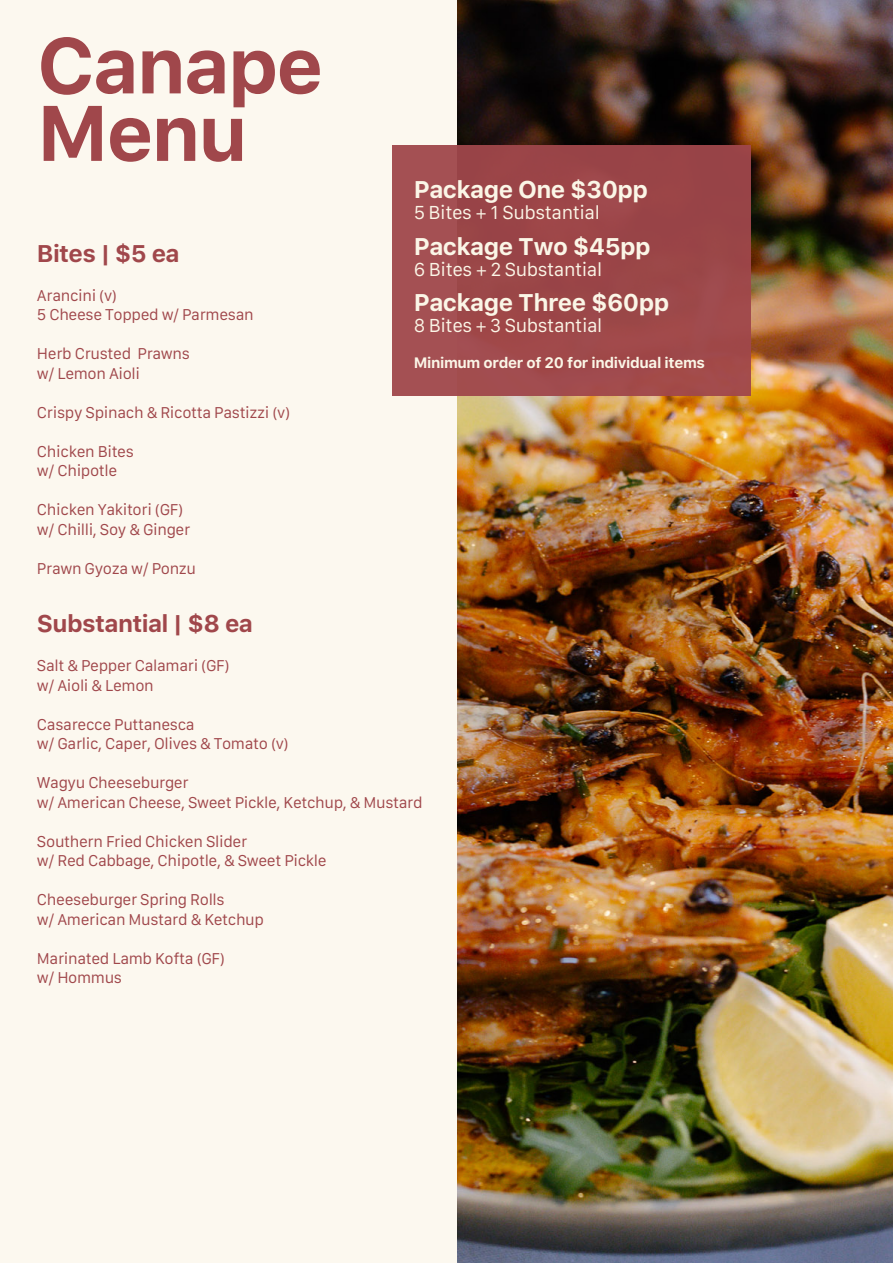
<style>
.page{position:relative;width:893px;height:1263px;background:#fff}
.page>*{position:absolute;margin:0;border:0;box-sizing:border-box;transform-origin:0 0}
.t1{font:700 78px/67.5px "Galvji";letter-spacing:-.025em;color:#a0474b}
.t2{font:700 24px "Galvji";letter-spacing:-.025em;color:#fbf6e7}
.t3{font:700 24px "Galvji";letter-spacing:-.025em;color:#a0474b}
.t4{font:18px "Galvji";letter-spacing:-.025em;color:#fbf6e7}
.t5{font:15px/19.5px "Galvji";letter-spacing:-.025em;color:#a0474b}
.t6{font:700 15px "Galvji";letter-spacing:-.025em;color:#fbf6e7}
</style>
<div class="page">
<div style="left:0;top:0;width:457px;height:1263px;background:#fcf8ef"></div>
<img style="left:457px;top:0;width:436px;height:1263px">
<div style="left:392px;top:145px;width:359px;height:250px;background:#a0474b"></div>
<h1 class="t1" style="left:37px;top:33px;width:288px">Canape<br>Menu</h1>
<h2 class="t2" style="left:414px;top:175px;width:236px">Package One $30pp</h2>
<p class="t4" style="left:414px;top:202px;width:188px">5 Bites + 1 Substantial</p>
<h2 class="t2" style="left:414px;top:232px;width:238px">Package Two $45pp</h2>
<p class="t4" style="left:414px;top:259px;width:190px">6 Bites + 2 Substantial</p>
<h2 class="t2" style="left:414px;top:288px;width:257px">Package Three $60pp</h2>
<p class="t4" style="left:414px;top:315px;width:190px">8 Bites + 3 Substantial</p>
<p class="t6" style="left:414px;top:353px;width:293px">Minimum order of 20 for individual items</p>
<h2 class="t3" style="left:37px;top:239px;width:144px">Bites | $5 ea</h2>
<p class="t5" style="left:37px;top:286px;width:218px">Arancini (v)<br>5 Cheese Topped w/ Parmesan</p>
<p class="t5" style="left:37px;top:345px;width:154px">Herb Crusted Prawns w/ Lemon Aioli</p>
<p class="t5" style="left:37px;top:403px;width:255px">Crispy Spinach &amp; Ricotta Pastizzi (v)</p>
<p class="t5" style="left:37px;top:442px;width:98px">Chicken Bites w/ Chipotle</p>
<p class="t5" style="left:37px;top:501px;width:155px">Chicken Yakitori (GF) w/ Chilli, Soy &amp; Ginger</p>
<p class="t5" style="left:37px;top:559px;width:161px">Prawn Gyoza w/ Ponzu</p>
<h2 class="t3" style="left:37px;top:610px;width:218px">Substantial | $8 ea</h2>
<p class="t5" style="left:37px;top:657px;width:194px">Salt &amp; Pepper Calamari (GF) w/ Aioli &amp; Lemon</p>
<p class="t5" style="left:37px;top:715px;width:253px">Casarecce Puttanesca<br>w/ Garlic, Caper, Olives &amp; Tomato (v)</p>
<p class="t5" style="left:37px;top:774px;width:387px">Wagyu Cheeseburger<br>w/ American Cheese, Sweet Pickle, Ketchup, &amp; Mustard</p>
<p class="t5" style="left:37px;top:832px;width:291px">Southern Fried Chicken Slider<br>w/ Red Cabbage, Chipotle, &amp; Sweet Pickle</p>
<p class="t5" style="left:37px;top:891px;width:229px">Cheeseburger Spring Rolls<br>w/ American Mustard &amp; Ketchup</p>
<p class="t5" style="left:37px;top:949px;width:189px">Marinated Lamb Kofta (GF) w/ Hommus</p>
</div>
